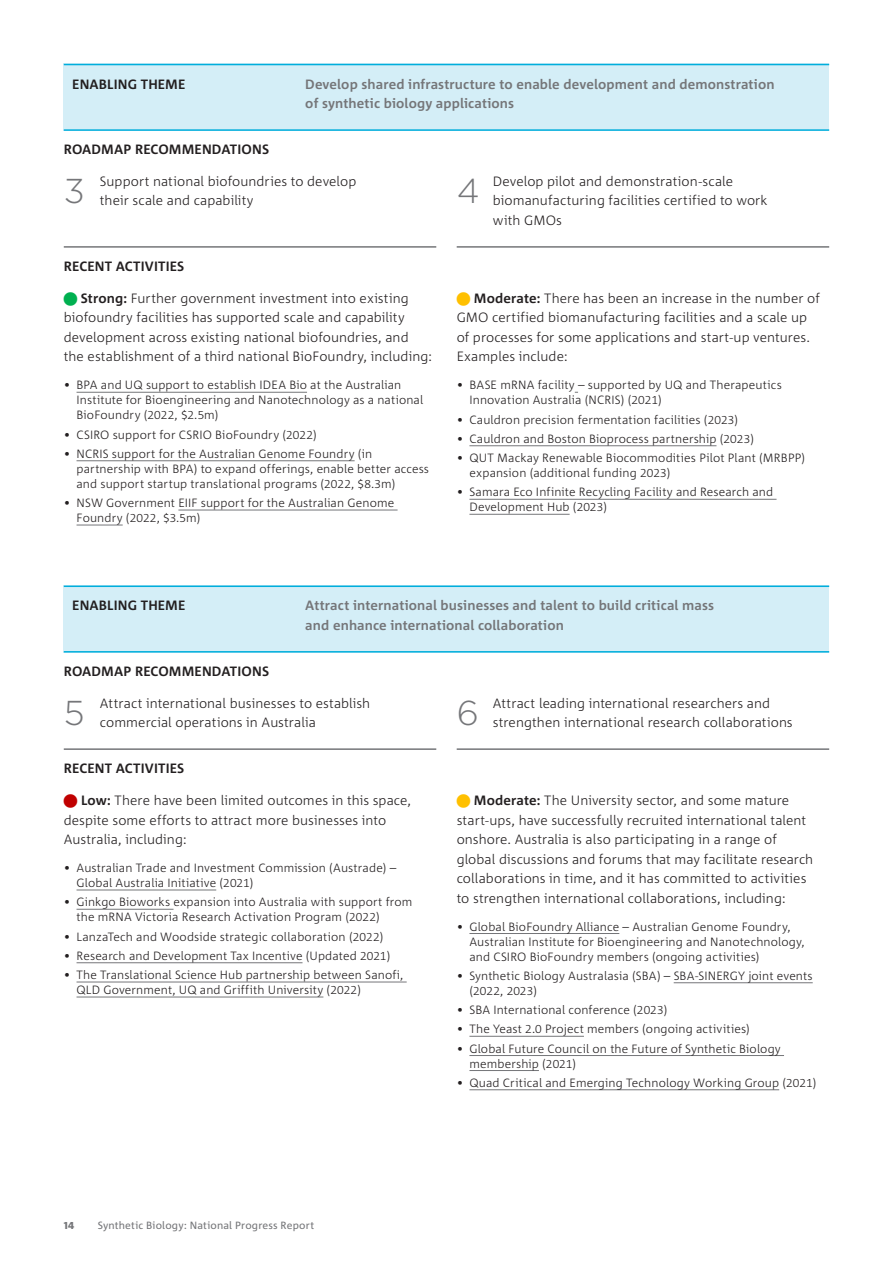
<style>
.page{position:relative;width:893px;height:1263px;background:#fff}
.page>*{position:absolute;margin:0;border:0;box-sizing:border-box;transform-origin:0 0}
.Body_Copy{font:300 34.5px "Gotham";color:#757679}
.Body_Copy-2{font:300 13.5px/19.5px "Corpid C1";letter-spacing:.005em;color:#231f20}
.Body_Copy-3{font:700 13.5px/19.5px "Corpid C1";letter-spacing:.01em;color:#757679}
.Body_Copy-4{font:700 13.5px "Corpid C1";letter-spacing:.01em;color:#231f20}
.t1{font:300 12px/15px "Corpid C1";letter-spacing:.01em;color:#231f20}
.t2{font:10.5px "Corpid C1";letter-spacing:.015em;color:#757679}
.t3{font:800 10.5px "Corpid C1";color:#757679}
.s1{color:#00b050}
.s2{font-weight:700}
.s3{color:#ffc000}
.s4{color:#c00000}
</style>
<div class="page">
<div style="left:64px;top:585px;width:765px;height:67px;background:#d4eef7"></div>
<div style="left:64px;top:64px;width:765px;height:67px;background:#d4eef7"></div>
<hr style="left:64px;top:64px;width:765px;height:1px;background:#00aedc">
<hr style="left:64px;top:129px;width:765px;height:2px;background:#00aedc">
<hr style="left:64px;top:246px;width:372px;height:2px;background:#757679">
<hr style="left:457px;top:246px;width:372px;height:2px;background:#757679">
<hr style="left:77px;top:392px;width:230px;height:1px;background:#757679">
<hr style="left:77px;top:460px;width:278px;height:1px;background:#757679">
<hr style="left:178px;top:510px;width:220px;height:1px;background:#757679">
<hr style="left:77px;top:525px;width:46px;height:1px;background:#757679">
<hr style="left:469px;top:445px;width:247px;height:1px;background:#757679">
<hr style="left:469px;top:499px;width:307px;height:1px;background:#757679">
<hr style="left:469px;top:514px;width:101px;height:1px;background:#757679">
<hr style="left:64px;top:585px;width:765px;height:2px;background:#00aedc">
<hr style="left:64px;top:651px;width:765px;height:1px;background:#00aedc">
<hr style="left:64px;top:748px;width:372px;height:2px;background:#757679">
<hr style="left:457px;top:748px;width:372px;height:2px;background:#757679">
<hr style="left:77px;top:890px;width:139px;height:1px;background:#757679">
<hr style="left:77px;top:909px;width:97px;height:1px;background:#757679">
<hr style="left:77px;top:962px;width:225px;height:1px;background:#757679">
<hr style="left:77px;top:982px;width:330px;height:1px;background:#757679">
<hr style="left:77px;top:997px;width:246px;height:1px;background:#757679">
<hr style="left:469px;top:933px;width:150px;height:1px;background:#757679">
<hr style="left:674px;top:982px;width:139px;height:1px;background:#757679">
<hr style="left:469px;top:1036px;width:115px;height:1px;background:#757679">
<hr style="left:469px;top:1055px;width:315px;height:1px;background:#757679">
<hr style="left:469px;top:1070px;width:70px;height:1px;background:#757679">
<hr style="left:469px;top:1089px;width:310px;height:1px;background:#757679">
<p class="Body_Copy-4" style="left:72px;top:75px;width:115px">ENABLING THEME</p>
<p class="Body_Copy-4" style="left:64px;top:141px;width:207px">ROADMAP RECOMMENDATIONS</p>
<p class="Body_Copy-3" style="left:305px;top:74px;width:471px">Develop shared infrastructure to enable development and demonstration of synthetic biology applications</p>
<p class="Body_Copy-2" style="left:100px;top:171px;width:258px">Support national biofoundries to develop their scale and capability</p>
<p class="Body_Copy-2" style="left:493px;top:171px;width:276px">Develop pilot and demonstration-scale biomanufacturing facilities certified to work with GMOs</p>
<p class="Body_Copy" style="left:64px;top:169px;width:23px">3</p>
<p class="Body_Copy" style="left:457px;top:169px;width:24px">4</p>
<p class="Body_Copy-4" style="left:64px;top:258px;width:122px">RECENT ACTIVITIES</p>
<p class="Body_Copy-2" style="left:64px;top:288px;width:370px"><span class="s1">■</span> <span class="s2">Strong:</span> Further government investment into existing biofoundry facilities has supported scale and capability development across existing national biofoundries, and the establishment of a third national BioFoundry, including:</p>
<p class="t1" style="left:77px;top:377px;width:348px;text-indent:-13px">• BPA and UQ support to establish IDEA Bio at the Australian<br>Institute for Bioengineering and Nanotechnology as a national<br>BioFoundry (2022, $2.5m)</p>
<p class="t1" style="left:64px;top:426px;width:255px">• CSIRO support for CSRIO BioFoundry (2022)</p>
<p class="t1" style="left:77px;top:446px;width:354px;text-indent:-13px">• NCRIS support for the Australian Genome Foundry (in partnership with BPA) to expand offerings, enable better access and support startup translational programs (2022, $8.3m)</p>
<p class="t1" style="left:77px;top:495px;width:319px;text-indent:-13px">• NSW Government EIIF support for the Australian Genome<br>Foundry (2022, $3.5m)</p>
<p class="Body_Copy-2" style="left:457px;top:288px;width:365px"><span class="s3">■</span> <span class="s2">Moderate:</span> There has been an increase in the number of GMO certified biomanufacturing facilities and a scale up of processes for some applications and start-up ventures.<br>Examples include:</p>
<p class="t1" style="left:469px;top:377px;width:314px;text-indent:-13px">• BASE mRNA facility – supported by UQ and Therapeutics<br>Innovation Australia (NCRIS) (2021)</p>
<p class="t1" style="left:457px;top:411px;width:283px">• Cauldron precision fermentation facilities (2023)</p>
<p class="t1" style="left:457px;top:431px;width:299px">• Cauldron and Boston Bioprocess partnership (2023)</p>
<p class="t1" style="left:469px;top:450px;width:337px;text-indent:-13px">• QUT Mackay Renewable Biocommodities Pilot Plant (MRBPP) expansion (additional funding 2023)</p>
<p class="t1" style="left:469px;top:484px;width:305px;text-indent:-13px">• Samara Eco Infinite Recycling Facility and Research and<br>Development Hub (2023)</p>
<p class="Body_Copy-4" style="left:72px;top:597px;width:115px">ENABLING THEME</p>
<p class="Body_Copy-4" style="left:64px;top:663px;width:207px">ROADMAP RECOMMENDATIONS</p>
<p class="Body_Copy-3" style="left:305px;top:595px;width:410px">Attract international businesses and talent to build critical mass and enhance international collaboration</p>
<p class="Body_Copy" style="left:64px;top:691px;width:22px">5</p>
<p class="Body_Copy-2" style="left:100px;top:693px;width:272px">Attract international businesses to establish commercial operations in Australia</p>
<p class="Body_Copy-2" style="left:493px;top:693px;width:301px">Attract leading international researchers and strengthen international research collaborations</p>
<p class="Body_Copy" style="left:457px;top:691px;width:24px">6</p>
<p class="Body_Copy-4" style="left:64px;top:760px;width:122px">RECENT ACTIVITIES</p>
<p class="Body_Copy-2" style="left:64px;top:790px;width:349px"><span class="s4">■</span> <span class="s2">Low:</span> There have been limited outcomes in this space, despite some efforts to attract more businesses into<br>Australia, including:</p>
<p class="t1" style="left:77px;top:860px;width:321px;text-indent:-13px">• Australian Trade and Investment Commission (Austrade) –<br>Global Australia Initiative (2021)</p>
<p class="t1" style="left:77px;top:894px;width:337px;text-indent:-13px">• Ginkgo Bioworks expansion into Australia with support from the mRNA Victoria Research Activation Program (2022)</p>
<p class="t1" style="left:64px;top:928px;width:321px">• LanzaTech and Woodside strategic collaboration (2022)</p>
<p class="t1" style="left:64px;top:948px;width:328px">• Research and Development Tax Incentive (Updated 2021)</p>
<p class="t1" style="left:77px;top:967px;width:328px;text-indent:-13px">• The Translational Science Hub partnership between Sanofi,<br>QLD Government, UQ and Griffith University (2022)</p>
<p class="Body_Copy-2" style="left:457px;top:790px;width:358px"><span class="s3">■</span> <span class="s2">Moderate:</span> The University sector, and some mature start-ups, have successfully recruited international talent onshore. Australia is also participating in a range of global discussions and forums that may facilitate research collaborations in time, and it has committed to activities to strengthen international collaborations, including:</p>
<p class="t1" style="left:469px;top:918px;width:337px;text-indent:-13px">• Global BioFoundry Alliance – Australian Genome Foundry,<br>Australian Institute for Bioengineering and Nanotechnology, and CSIRO BioFoundry members (ongoing activities)</p>
<p class="t1" style="left:469px;top:968px;width:345px;text-indent:-13px">• Synthetic Biology Australasia (SBA) – SBA-SINERGY joint events (2022, 2023)</p>
<p class="t1" style="left:457px;top:1002px;width:212px">• SBA International conference (2023)</p>
<p class="t1" style="left:457px;top:1021px;width:295px">• The Yeast 2.0 Project members (ongoing activities)</p>
<p class="t1" style="left:469px;top:1040px;width:313px;text-indent:-13px">• Global Future Council on the Future of Synthetic Biology membership (2021)</p>
<p class="t1" style="left:457px;top:1075px;width:361px">• Quad Critical and Emerging Technology Working Group (2021)</p>
<p class="t3" style="left:64px;top:1218px;width:12px">14</p>
<p class="t2" style="left:98px;top:1218px;width:218px">Synthetic Biology: National Progress Report</p>
</div>
